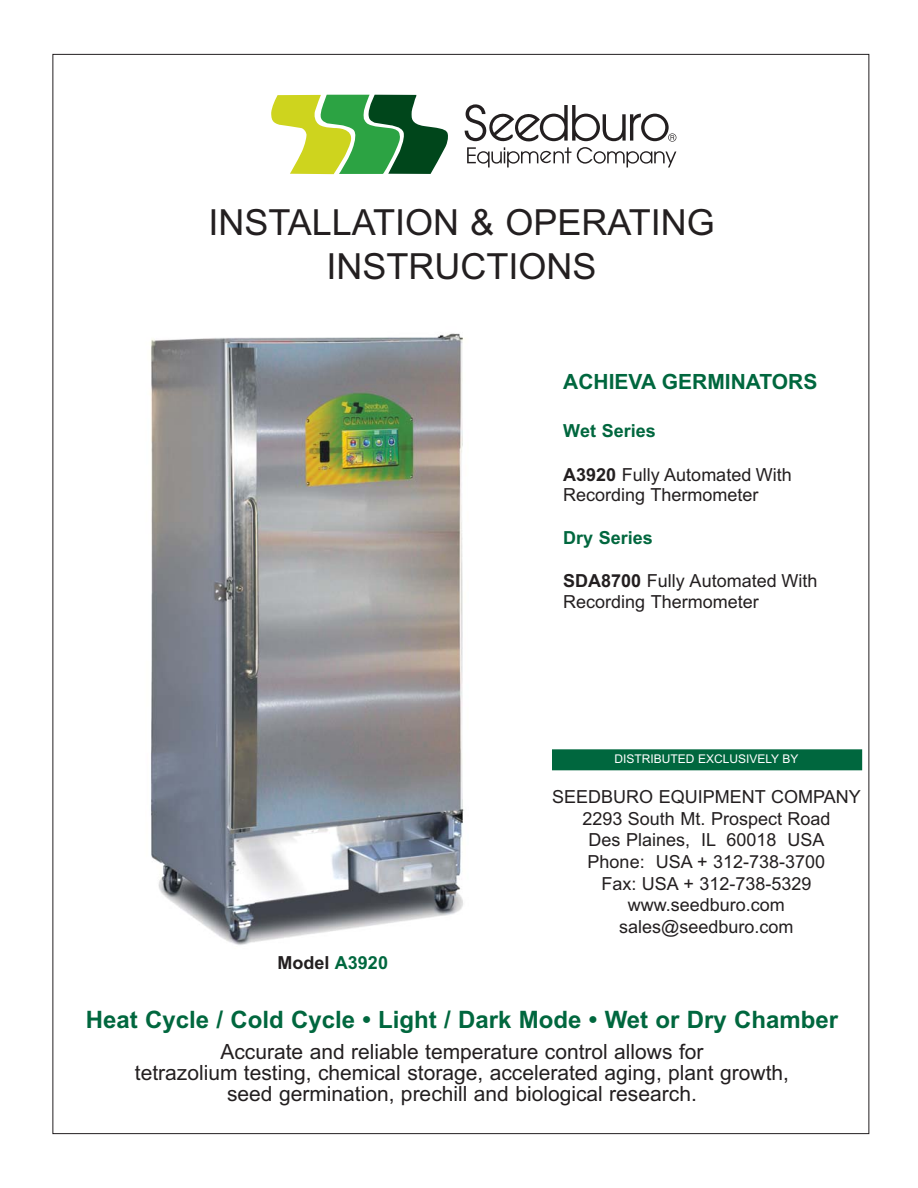
<style>
.page{position:relative;width:918px;height:1188px;background:#fff}
.page>*{position:absolute;margin:0;border:0;box-sizing:border-box;transform-origin:0 0}
.t1{font:36px/43.2px "Arial";color:#231f20;text-align:center}
.t2{font:700 24px "Arial";color:#00673e}
.t3{font:21px/21px "Arial";color:#231f20;text-align:center}
.t4{font:700 21px "Arial";color:#00673e}
.t5{font:18px/21.6px "Arial";color:#231f20}
.t6{font:700 18px "Arial";color:#00673e}
.t7{font:700 18px "Arial";color:#231f20}
.t8{font:12px "Arial";color:#fff}
.s1{font-weight:700}
.s2{color:#00673e}
</style>
<div class="page">
<img style="left:150px;top:333px;width:314px;height:612px">
<div style="left:552px;top:749px;width:310px;height:21px;background:#00673e"></div>
<svg style="left:465px;top:104px;width:211px;height:63px"></svg>
<svg style="left:271px;top:94px;width:177px;height:80px"></svg>
<h1 class="t1" style="left:209px;top:205px;width:508px">INSTALLATION &amp; OPERATING<br>INSTRUCTIONS</h1>
<p class="t4" style="left:563px;top:374px;width:256px">ACHIEVA GERMINATORS</p>
<p class="t6" style="left:563px;top:424px;width:94px">Wet Series</p>
<p class="t5" style="left:563px;top:466px;width:230px;line-height:20.5px"><span class="s1">A3920</span> Fully Automated With<br>Recording Thermometer</p>
<p class="t6" style="left:563px;top:531px;width:91px">Dry Series</p>
<p class="t5" style="left:563px;top:573px;width:256px;line-height:20.5px"><span class="s1">SDA8700</span> Fully Automated With<br>Recording Thermometer</p>
<p class="t7" style="left:277px;top:956px;width:112px">Model <span class="s2">A3920</span></p>
<p class="t8" style="left:614px;top:754px;width:186px">DISTRIBUTED EXCLUSIVELY BY</p>
<p class="t5" style="left:552px;top:788px;width:310px;text-align:center">SEEDBURO EQUIPMENT COMPANY<br>2293 South Mt. Prospect Road<br>Des Plaines, IL 60018 USA<br>Phone: USA + 312-738-3700<br>Fax: USA + 312-738-5329 www.seedburo.com sales@seedburo.com</p>
<h2 class="t2" style="left:86px;top:1011px;width:754px">Heat Cycle / Cold Cycle • Light / Dark Mode • Wet or Dry Chamber</h2>
<p class="t3" style="left:135px;top:1043px;width:656px">Accurate and reliable temperature control allows for<br>tetrazolium testing, chemical storage, accelerated aging, plant growth, seed germination, prechill and biological research.</p>
</div>
